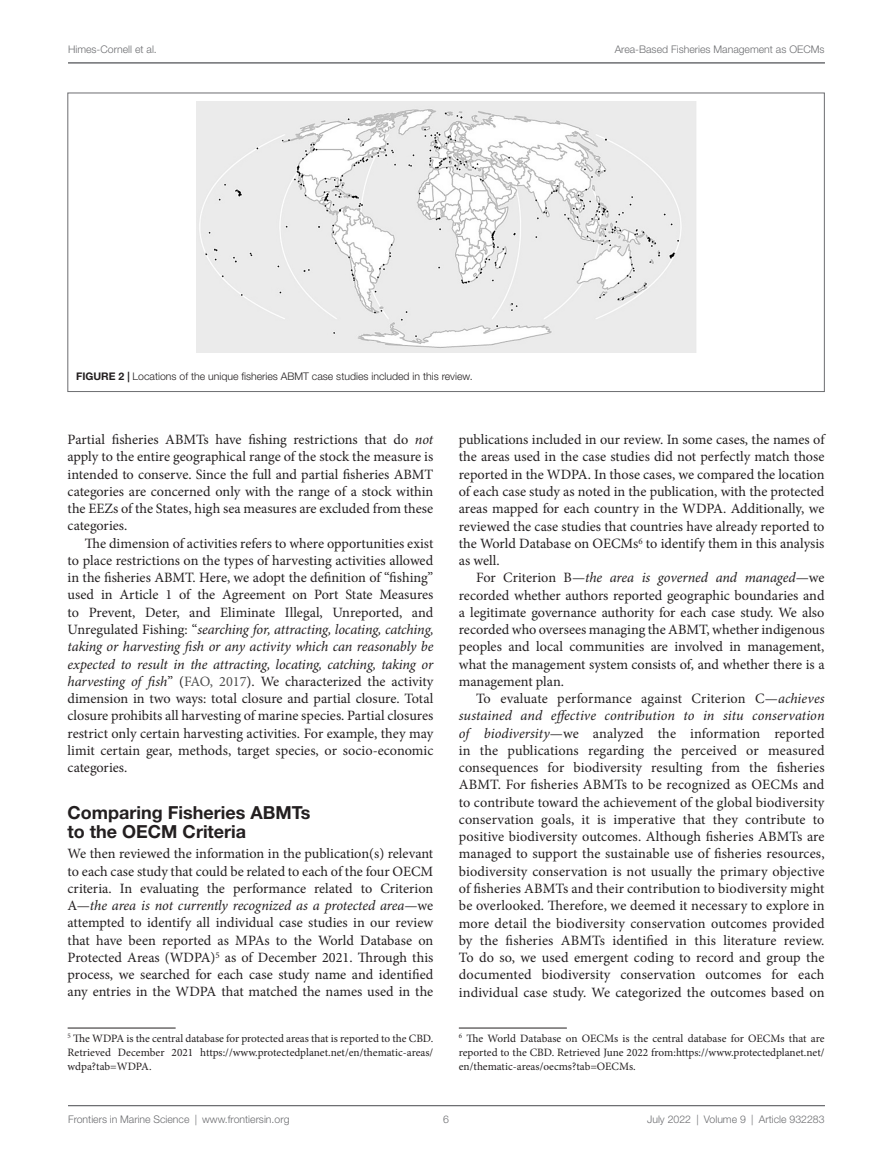
<style>
.page{position:relative;width:893px;height:1170px;background:#fff}
.page>*{position:absolute;margin:0;border:0;box-sizing:border-box;transform-origin:0 0}
.SecHeadB{font:700 18px/18.8px "Helvetica Neue LT Std";color:#231f20}
.ParaIndent{font:14.25px/17.2px "Minion Pro";color:#231f20;text-align:justify}
.Para{font:14.25px/17.2px "Minion Pro";color:#231f20;text-align:justify}
.Footnote{font:11.25px/14.2px "Minion Pro";letter-spacing:-.005em;color:#231f20;text-align:justify}
.t1{font:300 10.5px "Helvetica Neue LT Std";color:#6c6d70}
.FigCaption{font:300 10.5px "Helvetica Neue LT Std";color:#231f20}
.s1{font-weight:700}
.s2{font-style:italic}
.s3{color:#4d4d4d}
</style>
<div class="page">
<hr style="left:68px;top:63px;width:757px;height:1px;background:#6c6d70">
<hr style="left:68px;top:1105px;width:757px;height:1px;background:#6c6d70">
<hr style="left:68px;top:1027px;width:108px;height:1px;background:#231f20">
<hr style="left:459px;top:1027px;width:108px;height:1px;background:#231f20">
<img style="left:196px;top:101px;width:500px;height:251px">
<p class="t1" style="left:68px;top:43px;width:90px">Himes-Cornell et al.</p>
<p class="t1" style="left:615px;top:43px;width:211px">Area-Based Fisheries Management as OECMs</p>
<p class="FigCaption" style="left:76px;top:369px;width:398px"><span class="s1">FIGURE 2 |</span> Locations of the unique fisheries ABMT case studies included in this review.</p>
<p class="ParaIndent" style="left:68px;top:431px;width:367px">Partial fisheries ABMTs have fishing restrictions that do <span class="s2">not </span>apply to the entire geographical range of the stock the measure is intended to conserve. Since the full and partial fisheries ABMT categories are concerned only with the range of a stock within the EEZs of the States, high sea measures are excluded from these categories.</p>
<p class="ParaIndent" style="left:68px;top:534px;width:368px;text-indent:17px">The dimension of activities refers to where opportunities exist to place restrictions on the types of harvesting activities allowed in the fisheries ABMT. Here, we adopt the definition of “fishing” used in Article 1 of the Agreement on Port State Measures to Prevent, Deter, and Eliminate Illegal, Unreported, and Unregulated Fishing: “<span class="s2">searching for, attracting, locating, catching, taking or harvesting fish or any activity which can reasonably be expected to result in the attracting, locating, catching, taking or harvesting of fish</span>” (<span class="s3">FAO, 2017</span>). We characterized the activity dimension in two ways: total closure and partial closure. Total closure prohibits all harvesting of marine species. Partial closures restrict only certain harvesting activities. For example, they may limit certain gear, methods, target species, or socio-economic categories.</p>
<p class="SecHeadB" style="left:68px;top:803px;width:244px">Comparing Fisheries ABMTs to the OECM Criteria</p>
<p class="Para" style="left:68px;top:845px;width:367px">We then reviewed the information in the publication(s) relevant to each case study that could be related to each of the four OECM criteria. In evaluating the performance related to Criterion A—<span class="s2">the area is not currently recognized as a protected area</span>—we attempted to identify all individual case studies in our review that have been reported as MPAs to the World Database on Protected Areas (WDPA)<sup>5</sup> as of December 2021. Through this process, we searched for each case study name and identified any entries in the WDPA that matched the names used in the</p>
<p class="Footnote" style="left:68px;top:1030px;width:367px"><sup>5</sup> The WDPA is the central database for protected areas that is reported to the CBD.<br>Retrieved December 2021 https://www.protectedplanet.net/en/thematic-areas/ wdpa?tab=WDPA.</p>
<p class="Para" style="left:459px;top:431px;width:367px">publications included in our review. In some cases, the names of the areas used in the case studies did not perfectly match those reported in the WDPA. In those cases, we compared the location of each case study as noted in the publication, with the protected areas mapped for each country in the WDPA. Additionally, we reviewed the case studies that countries have already reported to the World Database on OECMs<sup>6</sup> to identify them in this analysis as well.</p>
<p class="ParaIndent" style="left:459px;top:569px;width:367px;text-indent:17px">For Criterion B—<span class="s2">the area is governed and managed</span>—we recorded whether authors reported geographic boundaries and a legitimate governance authority for each case study. We also recorded who oversees managing the ABMT, whether indigenous peoples and local communities are involved in management, what the management system consists of, and whether there is a management plan.</p>
<p class="ParaIndent" style="left:459px;top:690px;width:367px;text-indent:17px">To evaluate performance against Criterion C—<span class="s2">achieves sustained and effective contribution to in situ conservation of biodiversity</span>—we analyzed the information reported in the publications regarding the perceived or measured consequences for biodiversity resulting from the fisheries ABMT. For fisheries ABMTs to be recognized as OECMs and to contribute toward the achievement of the global biodiversity conservation goals, it is imperative that they contribute to positive biodiversity outcomes. Although fisheries ABMTs are managed to support the sustainable use of fisheries resources, biodiversity conservation is not usually the primary objective of fisheries ABMTs and their contribution to biodiversity might be overlooked. Therefore, we deemed it necessary to explore in more detail the biodiversity conservation outcomes provided by the fisheries ABMTs identified in this literature review.<br>To do so, we used emergent coding to record and group the documented biodiversity conservation outcomes for each individual case study. We categorized the outcomes based on</p>
<p class="Footnote" style="left:459px;top:1030px;width:367px"><sup>6</sup> The World Database on OECMs is the central database for OECMs that are reported to the CBD. Retrieved June 2022 from:https://www.protectedplanet.net/ en/thematic-areas/oecms?tab=OECMs.</p>
<p class="t1" style="left:68px;top:1112px;width:223px">Frontiers in Marine Science | www.frontiersin.org</p>
<p class="t1" style="left:443px;top:1112px;width:7px">6</p>
<p class="t1" style="left:647px;top:1112px;width:179px">July 2022 | Volume 9 | Article 932283</p>
</div>
